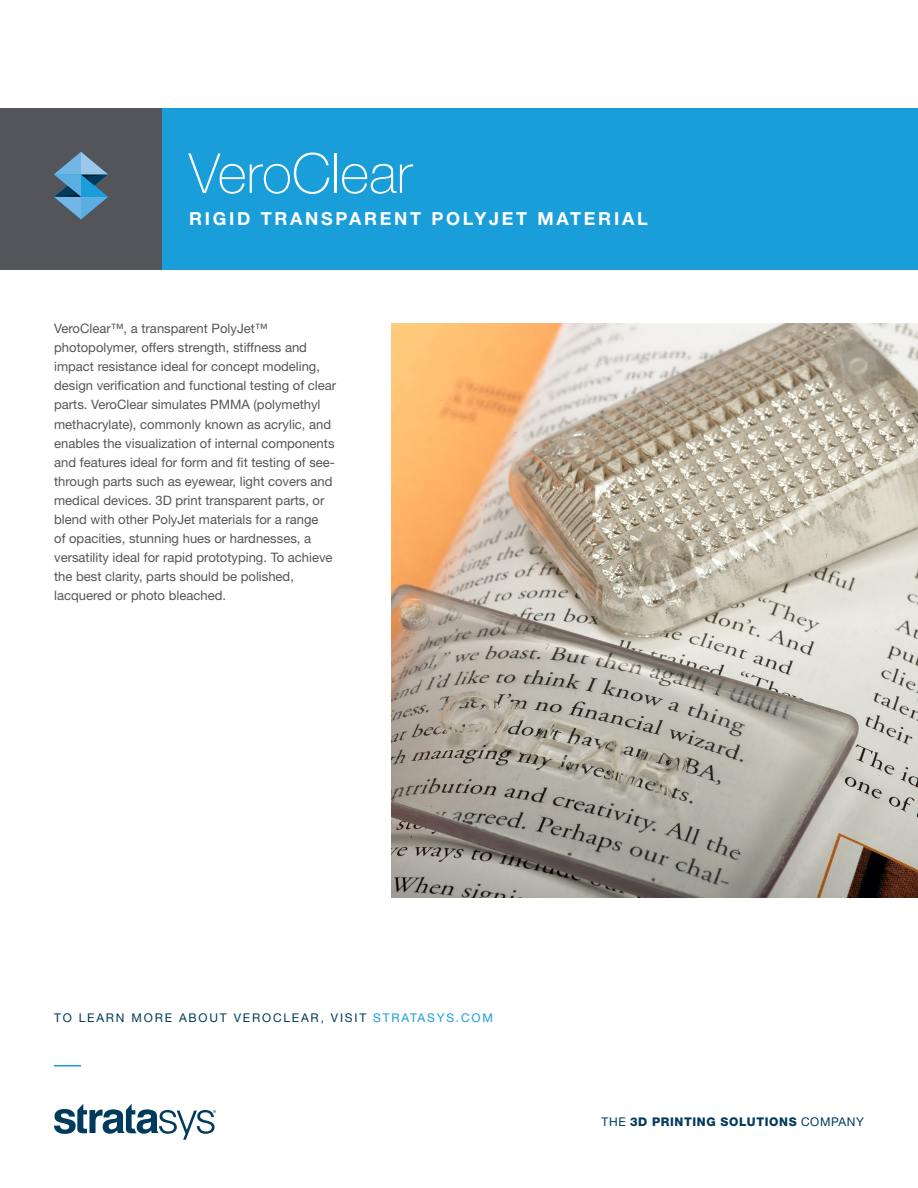
<style>
.page{position:relative;width:918px;height:1188px;background:#fff}
.page>*{position:absolute;margin:0;border:0;box-sizing:border-box;transform-origin:0 0}
.PG1_-_Document_Headl{font:100 55.5px "Helvetica Neue LT Std";color:#fff}
.PG1_-_Document_Subhe{font:700 18px "Helvetica Neue LT Std";letter-spacing:.15em;color:#fff}
.CONT_-_Body_Copy{font:13.05px/19px "Helvetica Neue LT Std";color:#54555a}
.PG1_-_Page_Tag{font:12px "Helvetica Neue LT Std";letter-spacing:.15em;color:#003a5d}
.t1{font:800 12px "Helvetica Neue LT Std";letter-spacing:.05em;color:#003a5d}
.s1{color:#199eda}
.s2{font-weight:400}
</style>
<div class="page">
<div style="left:144px;top:108px;width:774px;height:162px;background:#199eda"></div>
<div style="left:0;top:108px;width:162px;height:162px;background:#54555a"></div>
<svg style="left:54px;top:152px;width:54px;height:67px"></svg>
<svg style="left:54px;top:1104px;width:162px;height:36px"></svg>
<svg style="left:54px;top:1065px;width:27px;height:1px"></svg>
<img style="left:392px;top:324px;width:526px;height:574px">
<p class="PG1_-_Document_Headl" style="left:189px;top:142px;width:225px">VeroClear</p>
<p class="PG1_-_Document_Subhe" style="left:189px;top:207px;width:460px">RIGID TRANSPARENT POLYJET MATERIAL</p>
<p class="CONT_-_Body_Copy" style="left:54px;top:319px;width:284px">VeroClear™, a transparent PolyJet™ photopolymer, offers strength, stiffness and impact resistance ideal for concept modeling, design verification and functional testing of clear parts. VeroClear simulates PMMA (polymethyl methacrylate), commonly known as acrylic, and enables the visualization of internal components and features ideal for form and fit testing of see&shy;through parts such as eyewear, light covers and medical devices. 3D print transparent parts, or blend with other PolyJet materials for a range<br>of opacities, stunning hues or hardnesses, a versatility ideal for rapid prototyping. To achieve the best clarity, parts should be polished, lacquered or photo bleached.</p>
<p class="PG1_-_Page_Tag" style="left:54px;top:1010px;width:440px">TO LEARN MORE ABOUT VEROCLEAR, VISIT <span class="s1">STRATASYS.COM</span></p>
<p class="t1" style="left:602px;top:1115px;width:264px"><span class="s2">THE</span> 3D PRINTING SOLUTIONS <span class="s2">COMPANY</span></p>
</div>
